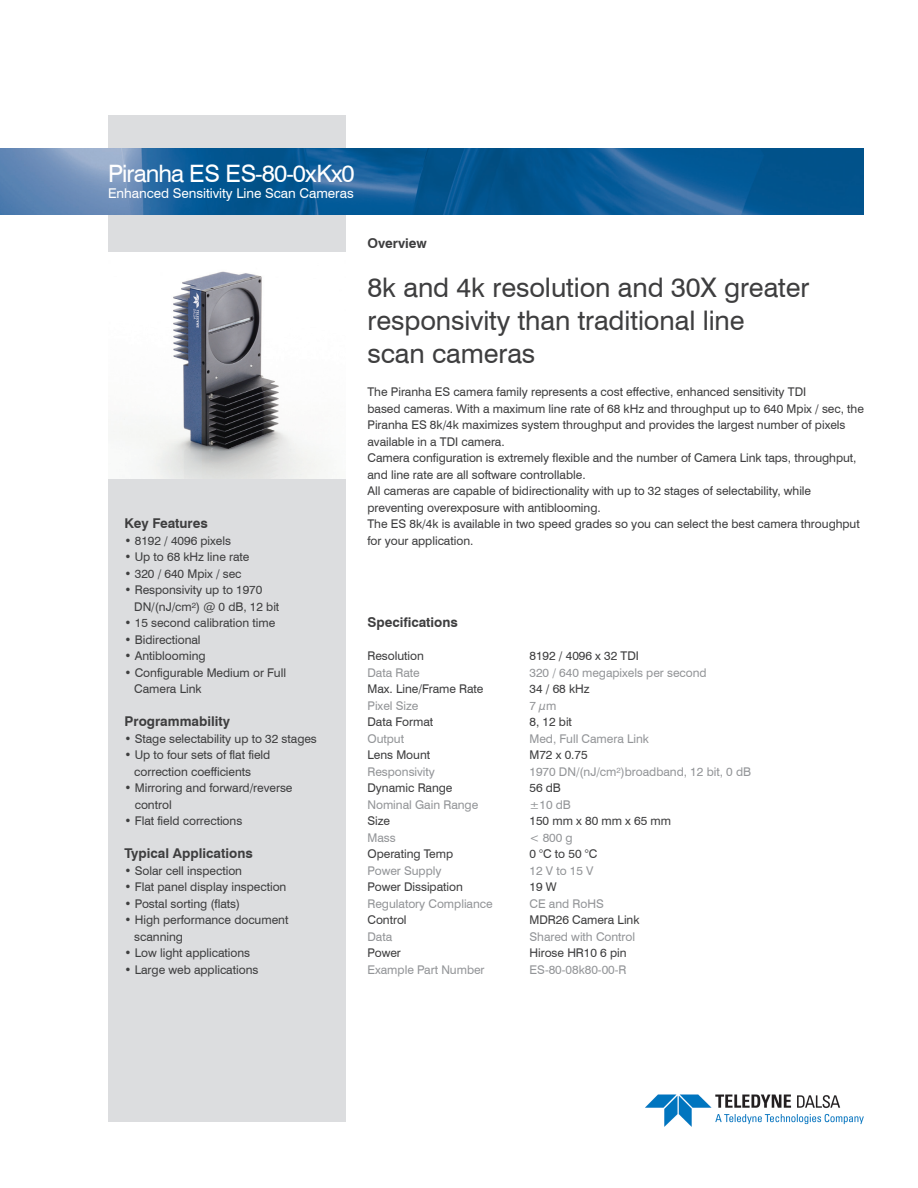
<style>
.page{position:relative;width:918px;height:1188px;background:#fff}
.page>*{position:absolute;margin:0;border:0;box-sizing:border-box;transform-origin:0 0}
.t1{font:27px/33px "Swiss 721 BT";letter-spacing:-.005em;color:#3e3e3f}
.t2{font:24px "Swiss 721 BT";letter-spacing:-.04em;color:#fff}
.t3{font:700 13.5px "Swiss 721 BT";color:#3e3e3f}
.t4{font:13.5px "Swiss 721 BT";letter-spacing:-.005em;color:#fff}
.t5{font:12px/16.5px "Swiss 721 BT";letter-spacing:-.005em;color:#3e3e3f}
.t6{font:12px "Swiss 721 BT";letter-spacing:-.005em;color:#939598}
</style>
<div class="page">
<img style="left:646px;top:1094px;width:218px;height:33px">
<div style="left:108px;top:116px;width:237px;height:1006px;background:#dcdddf"></div>
<img style="left:0;top:148px;width:864px;height:66px">
<img style="left:108px;top:253px;width:237px;height:226px">
<p class="t2" style="left:108px;top:158px;width:248px">Piranha ES ES-80-0xKx0</p>
<p class="t4" style="left:108px;top:185px;width:247px">Enhanced Sensitivity Line Scan Cameras</p>
<p class="t3" style="left:125px;top:515px;width:85px">Key Features</p>
<p class="t5" style="left:125px;top:532px;width:108px">• 8192 / 4096 pixels</p>
<p class="t5" style="left:125px;top:548px;width:126px">• Up to 68 kHz line rate</p>
<p class="t5" style="left:125px;top:565px;width:119px">• 320 / 640 Mpix / sec</p>
<p class="t5" style="left:125px;top:581px;width:139px">• Responsivity up to 1970</p>
<p class="t5" style="left:134px;top:598px;width:147px">DN/(nJ/cm²) @ 0 dB, 12 bit</p>
<p class="t5" style="left:125px;top:614px;width:152px">• 15 second calibration time</p>
<p class="t5" style="left:125px;top:631px;width:78px">• Bidirectional</p>
<p class="t5" style="left:125px;top:647px;width:83px">• Antiblooming</p>
<p class="t5" style="left:125px;top:664px;width:163px">• Configurable Medium or Full</p>
<p class="t5" style="left:134px;top:680px;width:69px">Camera Link</p>
<p class="t3" style="left:125px;top:713px;width:107px">Programmability</p>
<p class="t5" style="left:125px;top:730px;width:194px">• Stage selectability up to 32 stages</p>
<p class="t5" style="left:125px;top:746px;width:147px">• Up to four sets of flat field</p>
<p class="t5" style="left:134px;top:763px;width:118px">correction coefficients</p>
<p class="t5" style="left:135px;top:780px;width:159px;text-indent:-10px">• Mirroring and forward/reverse control</p>
<p class="t5" style="left:125px;top:813px;width:119px">• Flat field corrections</p>
<p class="t3" style="left:125px;top:845px;width:130px">Typical Applications</p>
<p class="t5" style="left:125px;top:862px;width:119px">• Solar cell inspection</p>
<p class="t5" style="left:125px;top:879px;width:163px">• Flat panel display inspection</p>
<p class="t5" style="left:125px;top:895px;width:117px">• Postal sorting (flats)</p>
<p class="t5" style="left:125px;top:912px;width:165px">• High performance document</p>
<p class="t5" style="left:134px;top:928px;width:50px">scanning</p>
<p class="t5" style="left:125px;top:945px;width:127px">• Low light applications</p>
<p class="t5" style="left:125px;top:961px;width:135px">• Large web applications</p>
<p class="t3" style="left:367px;top:235px;width:61px">Overview</p>
<p class="t1" style="left:367px;top:271px;width:443px">8k and 4k resolution and 30X greater responsivity than traditional line<br>scan cameras</p>
<p class="t5" style="left:367px;top:383px;width:440px">The Piranha ES camera family represents a cost effective, enhanced sensitivity TDI</p>
<p class="t5" style="left:367px;top:400px;width:498px">based cameras. With a maximum line rate of 68 kHz and throughput up to 640 Mpix / sec, the</p>
<p class="t5" style="left:367px;top:416px;width:480px">Piranha ES 8k/4k maximizes system throughput and provides the largest number of pixels</p>
<p class="t5" style="left:367px;top:433px;width:139px">available in a TDI camera.</p>
<p class="t5" style="left:367px;top:449px;width:491px">Camera configuration is extremely flexible and the number of Camera Link taps, throughput,</p>
<p class="t5" style="left:367px;top:466px;width:220px">and line rate are all software controllable.</p>
<p class="t5" style="left:367px;top:482px;width:445px">All cameras are capable of bidirectionality with up to 32 stages of selectability, while preventing overexposure with antiblooming.</p>
<p class="t5" style="left:367px;top:515px;width:494px">The ES 8k/4k is available in two speed grades so you can select the best camera throughput for your application.</p>
<p class="t3" style="left:367px;top:614px;width:92px">Specifications</p>
<p class="t5" style="left:367px;top:647px;width:58px">Resolution</p>
<p class="t5" style="left:529px;top:647px;width:111px">8192 / 4096 x 32 TDI</p>
<p class="t6" style="left:367px;top:665px;width:54px">Data Rate</p>
<p class="t6" style="left:529px;top:665px;width:179px">320 / 640 megapixels per second</p>
<p class="t5" style="left:367px;top:680px;width:118px">Max. Line/Frame Rate</p>
<p class="t5" style="left:529px;top:680px;width:62px">34 / 68 kHz</p>
<p class="t6" style="left:367px;top:698px;width:52px">Pixel Size</p>
<p class="t6" style="left:529px;top:698px;width:28px">7 μm</p>
<p class="t5" style="left:367px;top:713px;width:67px">Data Format</p>
<p class="t5" style="left:529px;top:713px;width:44px">8, 12 bit</p>
<p class="t6" style="left:367px;top:731px;width:38px">Output</p>
<p class="t6" style="left:529px;top:731px;width:121px">Med, Full Camera Link</p>
<p class="t5" style="left:367px;top:746px;width:64px">Lens Mount</p>
<p class="t5" style="left:529px;top:746px;width:60px">M72 x 0.75</p>
<p class="t6" style="left:367px;top:764px;width:69px">Responsivity</p>
<p class="t6" style="left:529px;top:764px;width:223px">1970 DN/(nJ/cm²)broadband, 12 bit, 0 dB</p>
<p class="t5" style="left:367px;top:780px;width:87px">Dynamic Range</p>
<p class="t5" style="left:529px;top:780px;width:33px">56 dB</p>
<p class="t6" style="left:367px;top:797px;width:112px">Nominal Gain Range</p>
<p class="t6" style="left:529px;top:797px;width:43px">±10 dB</p>
<p class="t5" style="left:367px;top:813px;width:24px">Size</p>
<p class="t5" style="left:529px;top:813px;width:143px">150 mm x 80 mm x 65 mm</p>
<p class="t6" style="left:367px;top:830px;width:30px">Mass</p>
<p class="t6" style="left:529px;top:830px;width:45px">&lt; 800 g</p>
<p class="t5" style="left:367px;top:846px;width:87px">Operating Temp</p>
<p class="t5" style="left:529px;top:846px;width:69px">0 °C to 50 °C</p>
<p class="t6" style="left:367px;top:863px;width:76px">Power Supply</p>
<p class="t6" style="left:529px;top:863px;width:66px">12 V to 15 V</p>
<p class="t5" style="left:367px;top:879px;width:97px">Power Dissipation</p>
<p class="t5" style="left:529px;top:879px;width:29px">19 W</p>
<p class="t6" style="left:367px;top:896px;width:127px">Regulatory Compliance</p>
<p class="t6" style="left:529px;top:896px;width:76px">CE and RoHS</p>
<p class="t5" style="left:367px;top:912px;width:41px">Control</p>
<p class="t5" style="left:529px;top:912px;width:112px">MDR26 Camera Link</p>
<p class="t6" style="left:367px;top:929px;width:26px">Data</p>
<p class="t6" style="left:529px;top:929px;width:107px">Shared with Control</p>
<p class="t5" style="left:367px;top:945px;width:35px">Power</p>
<p class="t5" style="left:529px;top:945px;width:99px">Hirose HR10 6 pin</p>
<p class="t6" style="left:367px;top:962px;width:119px">Example Part Number</p>
<p class="t6" style="left:529px;top:962px;width:98px">ES-80-08k80-00-R</p>
</div>
